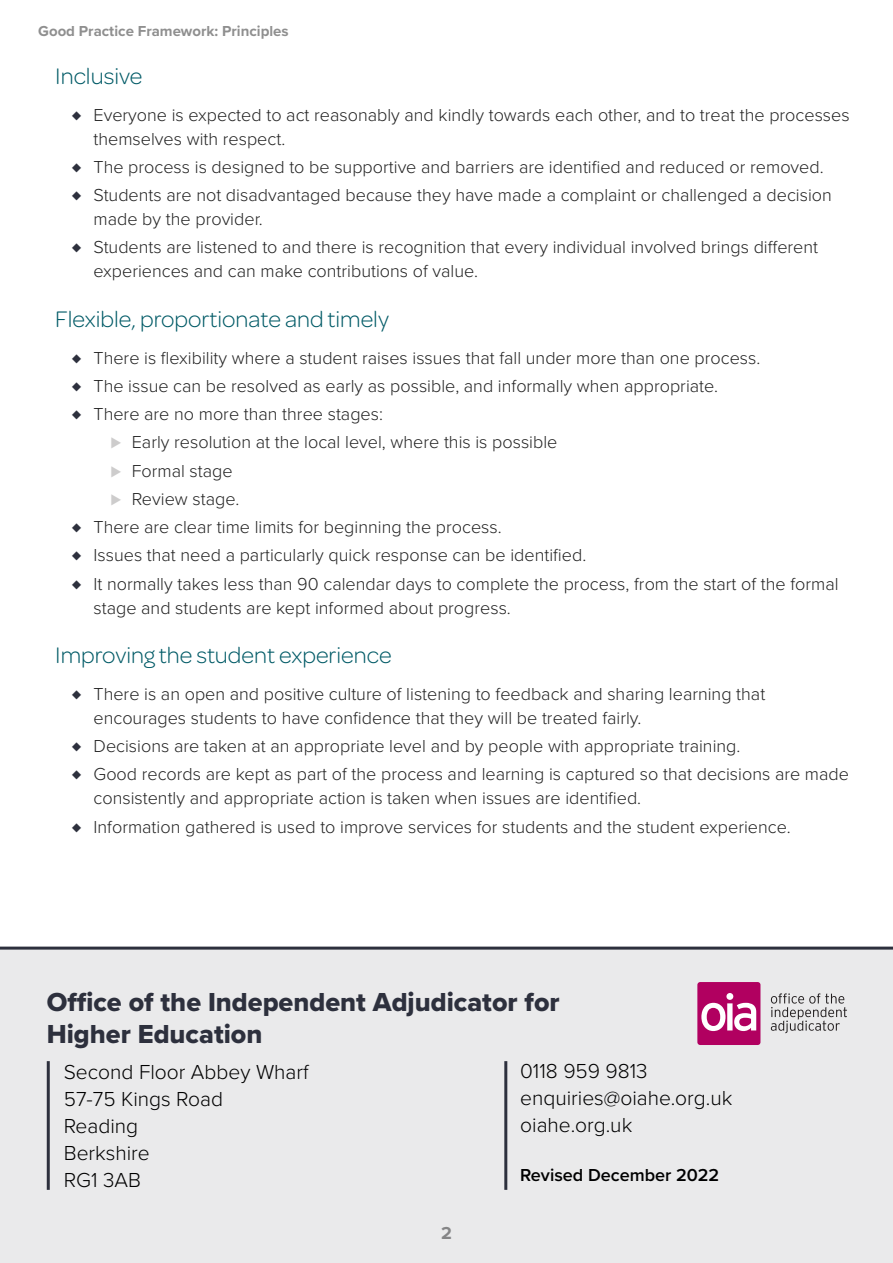
<style>
.page{position:relative;width:893px;height:1263px;background:#fff}
.page>*{position:absolute;margin:0;border:0;box-sizing:border-box;transform-origin:0 0}
.H2_Section_title{font:27px/32.4px "Proxima Nova Extrabld";color:#2d303d}
.H3_Case_study_Header{font:300 24px "Omnes";color:#005a66}
.P_-_Body_Paragraph{font:300 21px "Proxima Nova";color:#000}
.P_-_Bullet_Points_no{font:300 18px/24px "Proxima Nova";color:#222}
.P_-_Last_Bullet_Poin{font:300 18px/24px "Proxima Nova";color:#222}
.P_-_Bullet_Points_Le{font:300 18px "Proxima Nova";color:#222}
.P_-_No_number_paragr{font:600 18px "Proxima Nova";color:#000}
.t1{font:700 18px "Proxima Nova";color:#8f8f8f}
.t2{font:700 15px "Proxima Nova";color:#8f8f8f}
.s1{color:#2d303d}
.s2{color:#cdcccc}
</style>
<div class="page">
<div style="left:0;top:949px;width:893px;height:314px;background:#eaeaeb"></div>
<hr style="left:504px;top:1061px;width:3px;height:129px;background:#2d303d">
<hr style="left:47px;top:1061px;width:3px;height:129px;background:#2d303d">
<hr style="left:0;top:946px;width:893px;height:3px;background:#2d303d">
<div style="left:697px;top:982px;width:63px;height:63px;background:#b10060;border-radius:3px"></div>
<svg style="left:701px;top:993px;width:55px;height:38px"></svg>
<svg style="left:771px;top:993px;width:76px;height:40px"></svg>
<p class="t2" style="left:38px;top:19px;width:252px">Good Practice Framework: Principles</p>
<h3 class="H3_Case_study_Header" style="left:55px;top:60px;width:89px">Inclusive</h3>
<p class="P_-_Bullet_Points_no" style="left:94px;top:102px;width:758px;text-indent:-21px"><span class="s1">♦</span> Everyone is expected to act reasonably and kindly towards each other, and to treat the processes themselves with respect.</p>
<p class="P_-_Bullet_Points_no" style="left:72px;top:154px;width:753px"><span class="s1">♦</span> The process is designed to be supportive and barriers are identified and reduced or removed.</p>
<p class="P_-_Bullet_Points_no" style="left:94px;top:182px;width:740px;text-indent:-21px"><span class="s1">♦</span> Students are not disadvantaged because they have made a complaint or challenged a decision made by the provider.</p>
<p class="P_-_Last_Bullet_Poin" style="left:94px;top:234px;width:726px;text-indent:-21px"><span class="s1">♦</span> Students are listened to and there is recognition that every individual involved brings different experiences and can make contributions of value.</p>
<h3 class="H3_Case_study_Header" style="left:55px;top:303px;width:335px">Flexible, proportionate and timely</h3>
<p class="P_-_Bullet_Points_no" style="left:72px;top:345px;width:690px"><span class="s1">♦</span> There is flexibility where a student raises issues that fall under more than one process.</p>
<p class="P_-_Bullet_Points_no" style="left:72px;top:373px;width:647px"><span class="s1">♦</span> The issue can be resolved as early as possible, and informally when appropriate.</p>
<p class="P_-_Bullet_Points_no" style="left:72px;top:401px;width:312px"><span class="s1">♦</span> There are no more than three stages:</p>
<p class="P_-_Bullet_Points_Le" style="left:111px;top:429px;width:448px"><span class="s2">⊲</span> Early resolution at the local level, where this is possible</p>
<p class="P_-_Bullet_Points_Le" style="left:111px;top:457px;width:124px"><span class="s2">⊲</span> Formal stage</p>
<p class="P_-_Bullet_Points_Le" style="left:111px;top:485px;width:130px"><span class="s2">⊲</span> Review stage.</p>
<p class="P_-_Bullet_Points_no" style="left:72px;top:514px;width:431px"><span class="s1">♦</span> There are clear time limits for beginning the process.</p>
<p class="P_-_Bullet_Points_no" style="left:72px;top:542px;width:516px"><span class="s1">♦</span> Issues that need a particularly quick response can be identified.</p>
<p class="P_-_Last_Bullet_Poin" style="left:94px;top:571px;width:747px;text-indent:-21px"><span class="s1">♦</span> It normally takes less than 90 calendar days to complete the process, from the start of the formal stage and students are kept informed about progress.</p>
<h3 class="H3_Case_study_Header" style="left:55px;top:639px;width:338px">Improving the student experience</h3>
<p class="P_-_Bullet_Points_no" style="left:94px;top:681px;width:673px;text-indent:-21px"><span class="s1">♦</span> There is an open and positive culture of listening to feedback and sharing learning that encourages students to have confidence that they will be treated fairly.</p>
<p class="P_-_Bullet_Points_no" style="left:72px;top:733px;width:670px"><span class="s1">♦</span> Decisions are taken at an appropriate level and by people with appropriate training.</p>
<p class="P_-_Bullet_Points_no" style="left:94px;top:761px;width:757px;text-indent:-21px"><span class="s1">♦</span> Good records are kept as part of the process and learning is captured so that decisions are made consistently and appropriate action is taken when issues are identified.</p>
<p class="P_-_Last_Bullet_Poin" style="left:72px;top:814px;width:720px"><span class="s1">♦</span> Information gathered is used to improve services for students and the student experience.</p>
<h2 class="H2_Section_title" style="left:47px;top:985px;width:514px">Office of the Independent Adjudicator for<br>Higher Education</h2>
<p class="P_-_Body_Paragraph" style="left:64px;top:1056px;width:246px">Second Floor Abbey Wharf</p>
<p class="P_-_Body_Paragraph" style="left:64px;top:1083px;width:161px">57-75 Kings Road</p>
<p class="P_-_Body_Paragraph" style="left:64px;top:1110px;width:76px">Reading</p>
<p class="P_-_Body_Paragraph" style="left:64px;top:1137px;width:88px">Berkshire</p>
<p class="P_-_Body_Paragraph" style="left:64px;top:1164px;width:79px">RG1 3AB</p>
<p class="P_-_Body_Paragraph" style="left:520px;top:1055px;width:129px">0118 959 9813</p>
<p class="P_-_Body_Paragraph" style="left:520px;top:1082px;width:214px">enquiries@oiahe.org.uk</p>
<p class="P_-_Body_Paragraph" style="left:520px;top:1109px;width:114px">oiahe.org.uk</p>
<p class="P_-_No_number_paragr" style="left:520px;top:1162px;width:201px">Revised December 2022</p>
<p class="t1" style="left:441px;top:1219px;width:12px">2</p>
</div>
